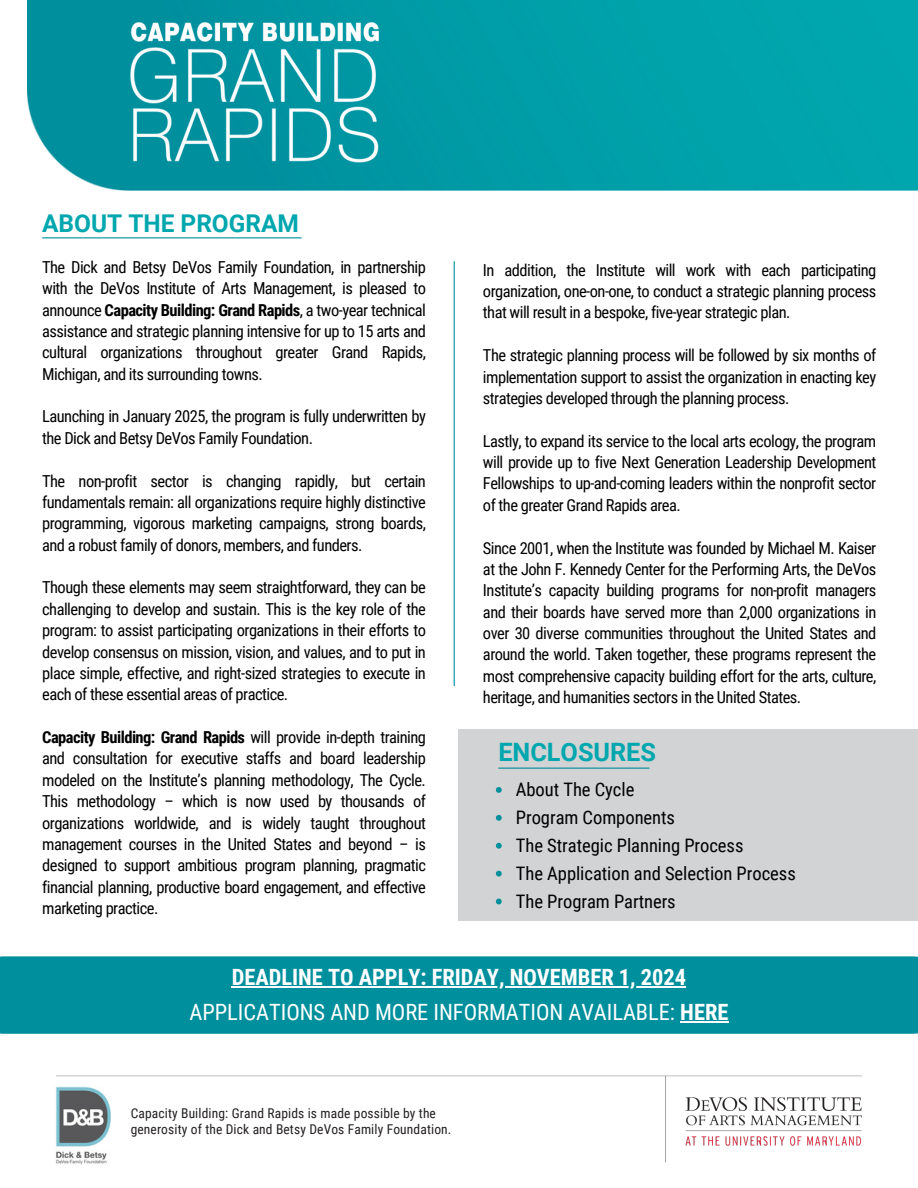
<style>
.page{position:relative;width:918px;height:1188px;background:#fff}
.page>*{position:absolute;margin:0;border:0;box-sizing:border-box;transform-origin:0 0}
.t1{font:700 25.35px "Roboto";color:#00a7ae}
.t2{font:700 24.45px "Roboto";color:#00a7ae}
.t3{font:700 22.5px/34.8px "Roboto Condensed";color:#fff;text-align:center}
.t4{font:18.6px "Roboto Condensed";letter-spacing:-.005em;color:#000}
.t5{font:16.5px/21.3px "Roboto Condensed";letter-spacing:-.035em;color:#000;text-align:justify}
.t6{font:13.5px/15.8px "Roboto Condensed";letter-spacing:.01em;color:#231f20}
.s1{font-weight:700}
.s2{font-weight:400}
</style>
<div class="page">
<img style="left:27px;top:0;width:891px;height:190px">
<img style="left:56px;top:1075px;width:806px;height:90px">
<img style="left:131px;top:22px;width:248px;height:140px">
<div style="left:458px;top:730px;width:460px;height:191px;background:#d1d3d4"></div>
<svg style="left:496px;top:787px;width:6px;height:6px"></svg>
<svg style="left:496px;top:815px;width:6px;height:6px"></svg>
<svg style="left:496px;top:843px;width:6px;height:6px"></svg>
<svg style="left:496px;top:871px;width:6px;height:6px"></svg>
<svg style="left:496px;top:899px;width:6px;height:5px"></svg>
<hr style="left:498px;top:768px;width:152px;height:1px;background:#008f9d">
<hr style="left:42px;top:237px;width:260px;height:1px;background:#008f9d">
<div style="left:0;top:956px;width:918px;height:78px;background:#008f9d"></div>
<hr style="left:454px;top:261px;width:1px;height:425px;background:#008f9d">
<hr style="left:232px;top:986px;width:454px;height:1px;background:#fff">
<hr style="left:680px;top:1021px;width:48px;height:1px;background:#fff">
<h4 class="t2" style="left:42px;top:210px;width:258px">ABOUT THE PROGRAM</h4>
<h1 class="t5" style="left:42px;top:257px;width:385px">The Dick and Betsy DeVos Family Foundation, in partnership with the DeVos Institute of Arts Management, is pleased to announce <span class="s1">Capacity Building: Grand Rapids</span>, a two-year technical assistance and strategic planning intensive for up to 15 arts and cultural organizations throughout greater Grand Rapids, Michigan, and its surrounding towns.</h1>
<p class="t5" style="left:42px;top:406px;width:385px">Launching in January 2025, the program is fully underwritten by the Dick and Betsy DeVos Family Foundation.</p>
<p class="t5" style="left:42px;top:470px;width:385px">The non-profit sector is changing rapidly, but certain fundamentals remain: all organizations require highly distinctive programming, vigorous marketing campaigns, strong boards, and a robust family of donors, members, and funders.</p>
<p class="t5" style="left:42px;top:577px;width:385px">Though these elements may seem straightforward, they can be challenging to develop and sustain. This is the key role of the program: to assist participating organizations in their efforts to develop consensus on mission, vision, and values, and to put in place simple, effective, and right-sized strategies to execute in each of these essential areas of practice.</p>
<p class="t5" style="left:42px;top:727px;width:385px"><span class="s1">Capacity Building: Grand Rapids</span> will provide in-depth training and consultation for executive staffs and board leadership modeled on the Institute’s planning methodology, The Cycle.<br>This methodology – which is now used by thousands of organizations worldwide, and is widely taught throughout management courses in the United States and beyond – is designed to support ambitious program planning, pragmatic financial planning, productive board engagement, and effective marketing practice.</p>
<p class="t5" style="left:483px;top:259px;width:395px">In addition, the Institute will work with each participating organization, one-on-one, to conduct a strategic planning process that will result in a bespoke, five-year strategic plan.</p>
<h2 class="t5" style="left:483px;top:345px;width:395px">The strategic planning process will be followed by six months of implementation support to assist the organization in enacting key strategies developed through the planning process.</h2>
<p class="t5" style="left:483px;top:430px;width:395px">Lastly, to expand its service to the local arts ecology, the program will provide up to five Next Generation Leadership Development Fellowships to up-and-coming leaders within the nonprofit sector of the greater Grand Rapids area.</p>
<p class="t5" style="left:483px;top:537px;width:395px">Since 2001, when the Institute was founded by Michael M. Kaiser at the John F. Kennedy Center for the Performing Arts, the DeVos Institute’s capacity building programs for non-profit managers and their boards have served more than 2,000 organizations in over 30 diverse communities throughout the United States and around the world. Taken together, these programs represent the most comprehensive capacity building effort for the arts, culture, heritage, and humanities sectors in the United States.</p>
<h4 class="t1" style="left:498px;top:738px;width:159px">ENCLOSURES</h4>
<h4 class="t4" style="left:516px;top:779px;width:120px">About The Cycle</h4>
<h4 class="t4" style="left:516px;top:807px;width:161px">Program Components</h4>
<h4 class="t4" style="left:516px;top:835px;width:229px">The Strategic Planning Process</h4>
<h4 class="t4" style="left:516px;top:863px;width:281px">The Application and Selection Process</h4>
<h4 class="t4" style="left:516px;top:891px;width:161px">The Program Partners</h4>
<p class="t3" style="left:190px;top:960px;width:540px">DEADLINE TO APPLY: FRIDAY, NOVEMBER 1, 2024<br><span class="s2">APPLICATIONS AND MORE INFORMATION AVAILABLE:</span> HERE</p>
<h4 class="t6" style="left:131px;top:1106px;width:322px">Capacity Building: Grand Rapids is made possible by the generosity of the Dick and Betsy DeVos Family Foundation.</h4>
</div>
